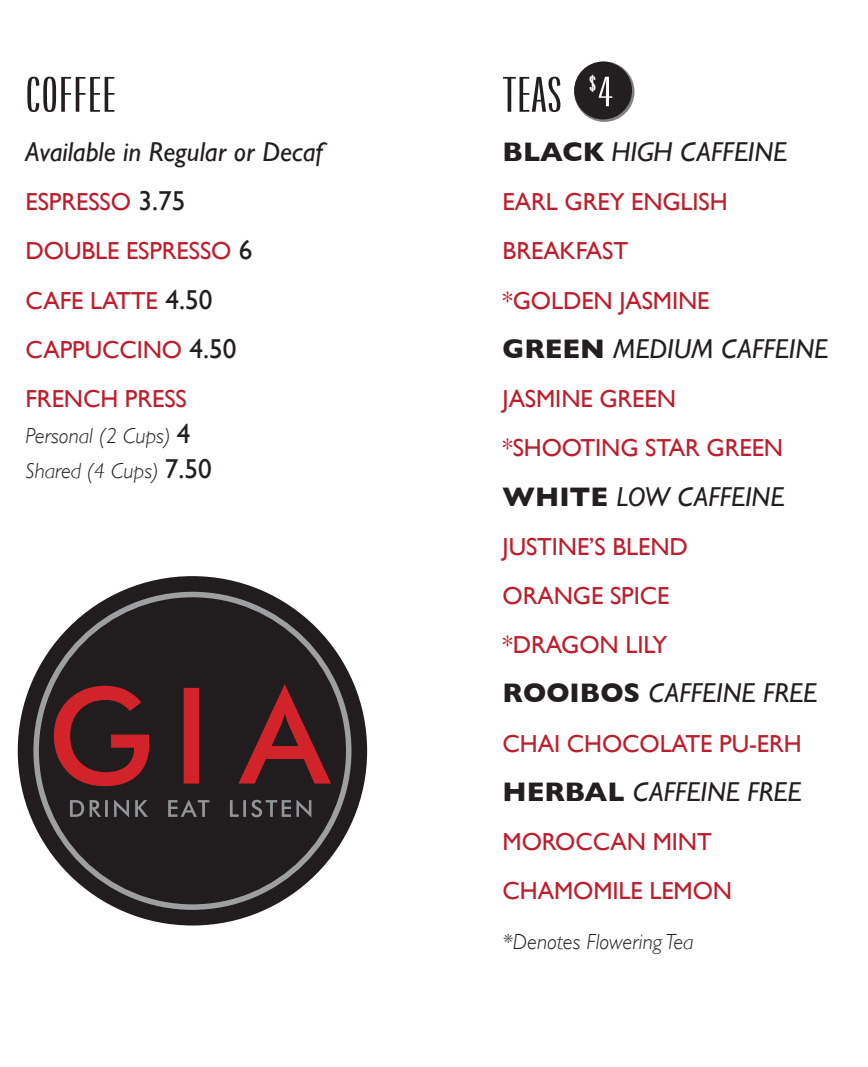
<style>
.page{position:relative;width:868px;height:1067px;background:#fff}
.page>*{position:absolute;margin:0;border:0;box-sizing:border-box;transform-origin:0 0}
.t1{font:49.2px "Origin Super Condensed";letter-spacing:.01em;color:#231f20;scale:2.01 1}
.t2{font:italic 27.3px "Gill Sans";color:#231f20}
.t3{font:24.6px/49.2px "Gill Sans";letter-spacing:-.005em;color:#be1d2c}
.t4{font:24.3px "Origin Super Condensed";color:#fff;scale:2.01 1}
.t5{font:italic 300 21.9px/35.4px "Gill Sans";color:#231f20}
.s1{font-size:27.3px;color:#231f20}
.s2{font-weight:400;font-style:normal;font-size:27.3px}
.s3{font-size:41.7px}
.s4{font-weight:700;font-style:normal}
</style>
<div class="page">
<div style="left:18px;top:576px;width:349px;height:349px;background:#211d1e;border-radius:50%"></div>
<svg style="left:33px;top:591px;width:318px;height:318px"></svg>
<svg style="left:54px;top:684px;width:277px;height:102px"></svg>
<svg style="left:70px;top:799px;width:241px;height:18px"></svg>
<svg style="left:574px;top:62px;width:60px;height:60px"></svg>
<div style="left:574px;top:62px;width:58px;height:57px;background:#231f20;border-radius:50%"></div>
<h1 class="t1" style="left:26px;top:69px;width:46px">COFFEE</h1>
<p class="t2" style="left:26px;top:136px;width:299px">Available in Regular or Decaf</p>
<p class="t3" style="left:26px;top:177px;width:228px">ESPRESSO <span class="s1">3.75<br></span>DOUBLE ESPRESSO <span class="s1">6<br></span>CAFE LATTE <span class="s1">4.50<br></span>CAPPUCCINO <span class="s1">4.50<br></span>FRENCH PRESS</p>
<p class="t5" style="left:26px;top:418px;width:188px">Personal (2 Cups) <span class="s2">4<br></span>Shared (4 Cups) <span class="s2">7.50</span></p>
<p class="t4" style="left:588px;top:71px;width:13px">$<span class="s3">4</span></p>
<h1 class="t1" style="left:502px;top:69px;width:31px">TEAS</h1>
<p class="t2" style="left:502px;top:136px;width:286px"><span class="s4">BLACK</span> HIGH CAFFEINE</p>
<p class="t3" style="left:502px;top:177px;width:227px">EARL GREY ENGLISH<br>BREAKFAST *GOLDEN JASMINE</p>
<p class="t2" style="left:502px;top:333px;width:327px"><span class="s4">GREEN</span> MEDIUM CAFFEINE</p>
<p class="t3" style="left:502px;top:374px;width:282px">JASMINE GREEN *SHOOTING STAR GREEN</p>
<p class="t2" style="left:502px;top:480px;width:283px"><span class="s4">WHITE</span> LOW CAFFEINE</p>
<p class="t3" style="left:502px;top:521px;width:187px">JUSTINE’S BLEND<br>ORANGE SPICE *DRAGON LILY</p>
<p class="t2" style="left:502px;top:677px;width:316px"><span class="s4">ROOIBOS</span> CAFFEINE FREE</p>
<p class="t3" style="left:502px;top:718px;width:301px">CHAI CHOCOLATE PU-ERH</p>
<p class="t2" style="left:502px;top:776px;width:300px"><span class="s4">HERBAL</span> CAFFEINE FREE</p>
<p class="t3" style="left:502px;top:817px;width:231px">MOROCCAN MINT<br>CHAMOMILE LEMON</p>
<p class="t5" style="left:502px;top:923px;width:192px">*Denotes Flowering Tea</p>
</div>
